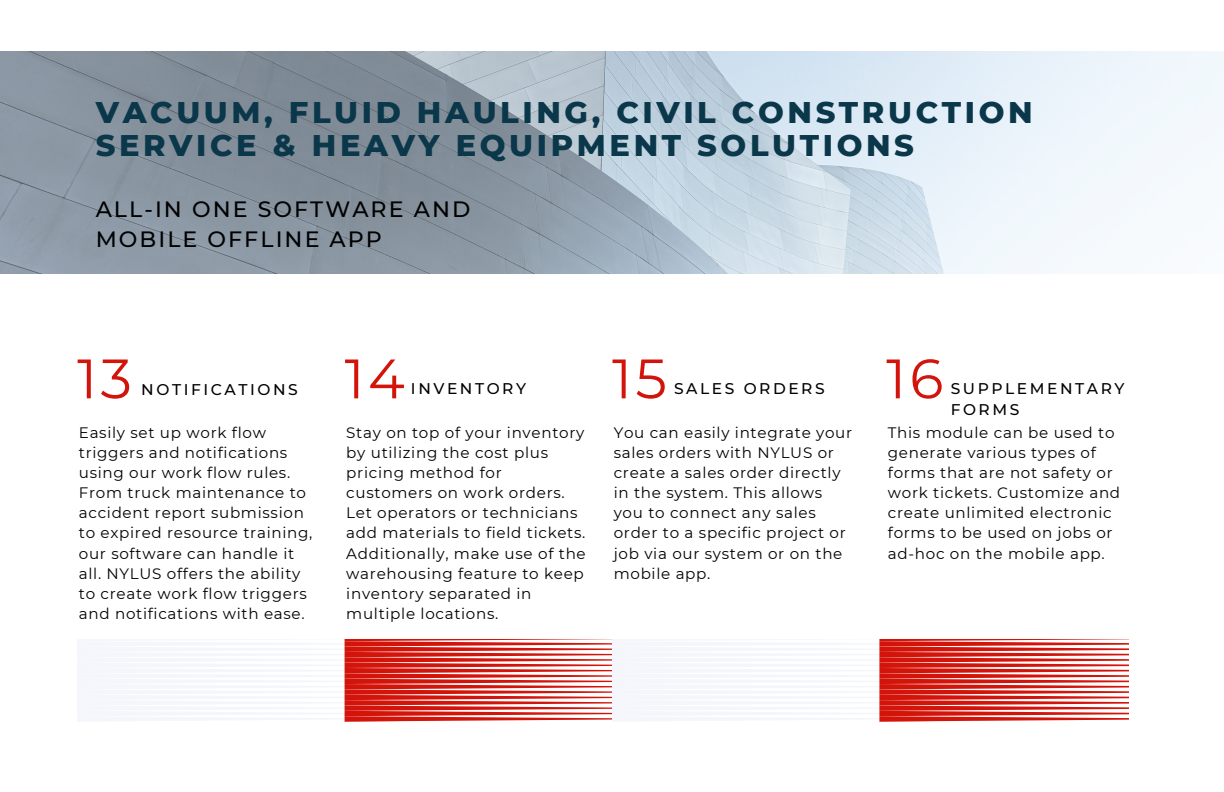
<style>
.page{position:relative;width:1224px;height:792px;background:#fff}
.page>*{position:absolute;margin:0;border:0;box-sizing:border-box;transform-origin:0 0}
.t1{font:55.6px "Montserrat";letter-spacing:.06em;color:#d3140b}
.t2{font:800 30.4px/33px "Montserrat";letter-spacing:.12em;color:#0a3749}
.t3{font:500 22.2px "Montserrat";letter-spacing:.095em;color:#000}
.t4{font:500 15.4px/21px "Montserrat";letter-spacing:.165em;color:#000}
.t5{font:15.2px/20.2px "Montserrat";letter-spacing:.045em;color:#000}
</style>
<div class="page">
<svg style="left:77px;top:639px;width:1051px;height:83px"></svg>
<img style="left:0;top:52px;width:1224px;height:222px">
<p class="t2" style="left:96px;top:95px;width:938px">VACUUM, FLUID HAULING, CIVIL CONSTRUCTION<br>SERVICE &amp; HEAVY EQUIPMENT SOLUTIONS</p>
<p class="t3" style="left:96px;top:196px;width:376px">ALL-IN ONE SOFTWARE AND</p>
<p class="t3" style="left:96px;top:226px;width:288px">MOBILE OFFLINE APP</p>
<p class="t1" style="left:77px;top:345px;width:56px">13</p>
<p class="t1" style="left:345px;top:345px;width:62px">14</p>
<p class="t1" style="left:612px;top:345px;width:56px">15</p>
<p class="t1" style="left:886px;top:345px;width:59px">16</p>
<p class="t4" style="left:141px;top:379px;width:158px">NOTIFICATIONS</p>
<p class="t4" style="left:411px;top:378px;width:117px">INVENTORY</p>
<p class="t4" style="left:674px;top:378px;width:152px">SALES ORDERS</p>
<p class="t4" style="left:951px;top:378px;width:175px">SUPPLEMENTARY<br>FORMS</p>
<p class="t5" style="left:79px;top:422px;width:235px">Easily set up work flow triggers and notifications using our work flow rules.<br>From truck maintenance to accident report submission to expired resource training, our software can handle it all. NYLUS offers the ability to create work flow triggers and notifications with ease.</p>
<p class="t5" style="left:346px;top:422px;width:241px">Stay on top of your inventory by utilizing the cost plus pricing method for customers on work orders.<br>Let operators or technicians add materials to field tickets.<br>Additionally, make use of the warehousing feature to keep inventory separated in multiple locations.</p>
<p class="t5" style="left:614px;top:422px;width:240px">You can easily integrate your sales orders with NYLUS or create a sales order directly in the system. This allows you to connect any sales order to a specific project or job via our system or on the mobile app.</p>
<p class="t5" style="left:888px;top:422px;width:234px">This module can be used to generate various types of forms that are not safety or work tickets. Customize and create unlimited electronic forms to be used on jobs or ad-hoc on the mobile app.</p>
</div>
